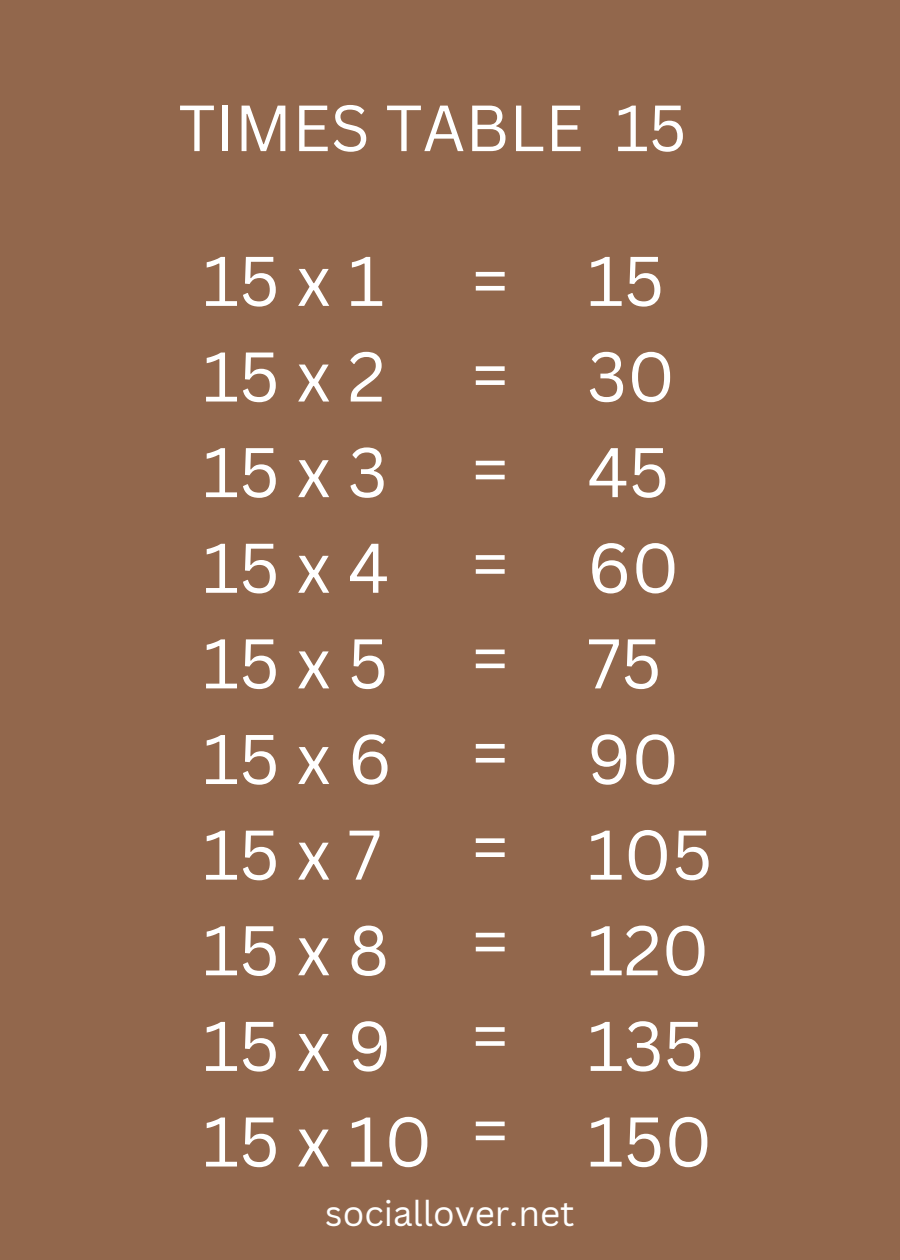
<style>
.page{position:relative;width:900px;height:1260px;background:#92674c}
.page>*{position:absolute;margin:0;border:0;box-sizing:border-box;transform-origin:0 0}
.t1{font:68.75px/95.5px "Canva Sans";letter-spacing:.245em;color:#fff}
.t2{font:68.75px/95.5px "Canva Sans";color:#fff}
.t3{font:63.75px "Canva Sans";color:#fff}
.t4{font:35px "Canva Sans";color:#fff}
</style>
<div class="page">
<p class="t3" style="left:178px;top:83px;width:510px">TIMES TABLE 15</p>
<h1 class="t1" style="left:203px;top:231px;width:231px">15x1<br>15x2<br>15x3<br>15x4<br>15x5<br>15x6<br>15x7<br>15x8<br>15x9<br>15 x 10</h1>
<h2 class="t2" style="left:471px;top:231px;width:39px">=</h2>
<p class="t2" style="left:471px;top:326px;width:39px">=</p>
<p class="t2" style="left:471px;top:420px;width:39px">=</p>
<p class="t2" style="left:471px;top:515px;width:39px">=</p>
<p class="t2" style="left:471px;top:609px;width:39px">=</p>
<p class="t2" style="left:471px;top:703px;width:39px">=</p>
<p class="t2" style="left:471px;top:798px;width:39px">=</p>
<p class="t2" style="left:471px;top:892px;width:39px">=</p>
<p class="t2" style="left:471px;top:987px;width:39px">=</p>
<p class="t2" style="left:471px;top:1081px;width:39px">=</p>
<h2 class="t4" style="left:325px;top:1188px;width:251px">sociallover.net</h2>
<p class="t2" style="left:587px;top:231px;width:127px">15<br>30<br>45<br>60<br>75<br>90<br>105<br>120<br>135<br>150</p>
</div>
